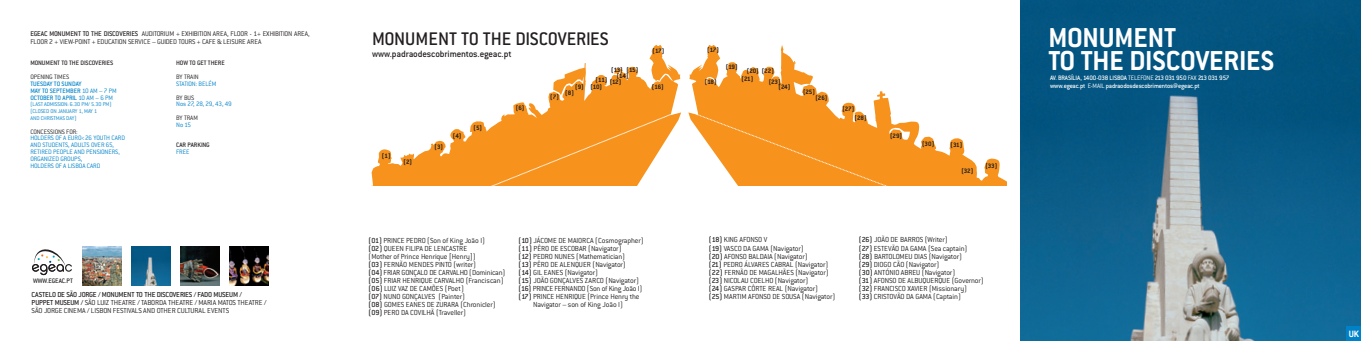
<style>
.page{position:relative;width:1361px;height:341px;background:#fff}
.page>*{position:absolute;margin:0;border:0;box-sizing:border-box;transform-origin:0 0}
.t1{font:700 30px/23px "Conduit ITC";letter-spacing:-.005em;color:#fff}
.t2{font:500 20px "Conduit ITC";color:#231f20}
.t3{font:500 10px "Conduit ITC";letter-spacing:-.015em;color:#231f20}
.t4{font:700 10px "Conduit ITC";color:#fff}
.t5{font:300 8px/8px "Conduit ITC";letter-spacing:-.015em;color:#231f20}
.t6{font:300 7.9px/7.9px "Conduit ITC";letter-spacing:-.005em;color:#231f20}
.t7{font:300 7.5px/8px "Conduit ITC";letter-spacing:-.015em;color:#231f20}
.t8{font:500 7.1px "Conduit ITC";color:#231f20}
.t9{font:300 7px/6.8px "Conduit ITC";letter-spacing:-.01em;color:#0082c8}
.t10{font:700 7px/7.4px "Conduit ITC";letter-spacing:-.04em;color:#231f20}
.t11{font:500 7px/8px "Conduit ITC";letter-spacing:-.03em;color:#fff}
.t12{font:500 7px/6.8px "Conduit ITC";color:#0082c8}
.t13{font:500 7px "Conduit ITC";color:#231f20}
.t14{font:300 7px "Conduit ITC";letter-spacing:-.02em;color:#231f20}
.t15{font:300 7px "Conduit ITC";letter-spacing:-.035em;color:#0082c8}
.t16{font:300 6px/6.8px "Conduit ITC";letter-spacing:-.01em;color:#0082c8}
.s1{font-weight:500}
.s2{font-weight:300}
</style>
<div class="page">
<svg style="left:781px;top:45px;width:225px;height:140px"></svg>
<svg style="left:371px;top:121px;width:110px;height:64px;fill:#f7931d"></svg>
<svg style="left:853px;top:110px;width:4px;height:3px"></svg>
<svg style="left:794px;top:82px;width:16px;height:13px"></svg>
<img style="left:1020px;top:0;width:341px;height:340px">
<svg style="left:781px;top:113px;width:144px;height:73px;background:#f79b2e"></svg>
<svg style="left:481px;top:45px;width:300px;height:141px"></svg>
<div style="left:1346px;top:326px;width:15px;height:14px;background:#0082c8"></div>
<svg style="left:32px;top:249px;width:40px;height:25px"></svg>
<img style="left:83px;top:246px;width:39px;height:39px">
<img style="left:132px;top:246px;width:39px;height:39px">
<img style="left:181px;top:246px;width:39px;height:39px">
<img style="left:230px;top:246px;width:39px;height:39px">
<p class="t7" style="left:30px;top:30px;width:281px"><span class="s1">EGEAC MONUMENT TO THE DISCOVERIES</span> AUDITORIUM + EXHIBITION AREA, FLOOR - 1+ EXHIBITION AREA,<br>FLOOR 2 + VIEW-POINT + EDUCATION SERVICE – GUIDED TOURS + CAFE &amp; LEISURE AREA</p>
<p class="t13" style="left:30px;top:60px;width:84px">MONUMENT TO THE DISCOVERIES</p>
<p class="t14" style="left:30px;top:74px;width:40px">OPENING TIMES</p>
<p class="t12" style="left:30px;top:81px;width:88px">TUESDAY TO SUNDAY<br>MAY TO SEPTEMBER <span class="s2">10 AM – 7 PM<br></span>OCTOBER TO APRIL <span class="s2">10 AM – 6 PM</span></p>
<p class="t16" style="left:30px;top:101px;width:83px">(LAST ADMISSION: 6.30 PM/ 5.30 PM) (CLOSED ON JANUARY 1, MAY 1<br>AND CHRISTMAS DAY)</p>
<p class="t14" style="left:30px;top:128px;width:49px">CONCESSIONS FOR:</p>
<p class="t9" style="left:30px;top:135px;width:96px">HOLDERS OF A EURO&lt;26 YOUTH CARD<br>AND STUDENTS, ADULTS OVER 65,<br>RETIRED PEOPLE AND PENSIONERS,<br>ORGANIZED GROUPS,<br>HOLDERS OF A LISBOA CARD</p>
<p class="t8" style="left:33px;top:277px;width:41px">WWW.EGEAC.PT</p>
<p class="t13" style="left:176px;top:60px;width:50px">HOW TO GET THERE</p>
<p class="t14" style="left:176px;top:74px;width:24px">BY TRAIN</p>
<p class="t9" style="left:176px;top:81px;width:42px">STATION: BELÉM</p>
<p class="t14" style="left:176px;top:94px;width:19px">BY BUS</p>
<p class="t15" style="left:176px;top:101px;width:57px">Nos 27, 28, 29, 43, 49</p>
<p class="t14" style="left:176px;top:115px;width:23px">BY TRAM</p>
<p class="t9" style="left:176px;top:121px;width:17px">No 15</p>
<p class="t13" style="left:176px;top:142px;width:35px">CAR PARKING</p>
<p class="t9" style="left:176px;top:149px;width:15px">FREE</p>
<p class="t6" style="left:32px;top:291px;width:236px"><span class="s1">CASTELO DE SÃO JORGE / MONUMENT TO THE DISCOVERIES / FADO MUSEUM /<br>PUPPET MUSEUM /</span> SÃO LUIZ THEATRE / TABORDA THEATRE / MARIA MATOS THEATRE /<br>SÃO JORGE CINEMA / LISBON FESTIVALS AND OTHER CULTURAL EVENTS</p>
<h2 class="t2" style="left:372px;top:30px;width:238px">MONUMENT TO THE DISCOVERIES</h2>
<p class="t3" style="left:372px;top:49px;width:141px">www.padraodescobrimentos.egeac.pt</p>
<p class="t10" style="left:610px;top:64px;width:15px;line-height:12.4px">(13) (12)</p>
<p class="t10" style="left:626px;top:66px;width:13px">(15)</p>
<p class="t10" style="left:617px;top:72px;width:13px">(14)</p>
<p class="t10" style="left:575px;top:76px;width:34px;text-indent:20px">(11) (9) (10)</p>
<p class="t10" style="left:565px;top:90px;width:10px">(8)</p>
<p class="t10" style="left:550px;top:94px;width:10px">(7)</p>
<p class="t10" style="left:652px;top:47px;width:13px">(17)</p>
<p class="t10" style="left:707px;top:47px;width:13px">(17)</p>
<p class="t10" style="left:652px;top:83px;width:13px">(16)</p>
<p class="t10" style="left:726px;top:63px;width:13px">(19)</p>
<p class="t10" style="left:741px;top:68px;width:34px;text-indent:5px">(20) (22) (21)</p>
<p class="t10" style="left:705px;top:78px;width:13px">(18)</p>
<p class="t10" style="left:769px;top:78px;width:13px">(23)</p>
<p class="t10" style="left:778px;top:83px;width:13px">(24)</p>
<p class="t10" style="left:803px;top:88px;width:14px">(25)</p>
<p class="t10" style="left:815px;top:95px;width:14px">(26)</p>
<h1 class="t1" style="left:1048px;top:28px;width:227px">MONUMENT<br>TO THE DISCOVERIES</h1>
<p class="t11" style="left:1050px;top:75px;width:181px">AV. BRASÍLIA, 1400-038 LISBOA <span class="s2">TELEFONE</span> 213 031 950 <span class="s2">FAX</span> 213 031 957 www.egeac.pt <span class="s2">E-MAIL</span> padraodosdescobrimentos@egeac.pt</p>
<p class="t10" style="left:516px;top:104px;width:10px">(6)</p>
<p class="t10" style="left:842px;top:105px;width:13px">(27)</p>
<p class="t10" style="left:854px;top:114px;width:14px">(28)</p>
<p class="t10" style="left:434px;top:143px;width:10px">(3)</p>
<p class="t10" style="left:453px;top:132px;width:10px">(4)</p>
<p class="t10" style="left:473px;top:124px;width:10px">(5)</p>
<p class="t10" style="left:890px;top:132px;width:14px">(29)</p>
<p class="t10" style="left:922px;top:141px;width:42px">(30) (31)</p>
<p class="t10" style="left:382px;top:152px;width:10px">(1)</p>
<p class="t10" style="left:403px;top:158px;width:10px">(2)</p>
<p class="t10" style="left:961px;top:168px;width:13px">(32)</p>
<p class="t10" style="left:985px;top:162px;width:14px">(33)</p>
<p class="t5" style="left:369px;top:236px;width:138px"><span class="s1">(01)</span> PRINCE PEDRO (Son of King João I)<br><span class="s1">(02)</span> QUEEN FILIPA DE LENCASTRE<br>(Mother of Prince Henrique [Henry])<br><span class="s1">(03)</span> FERNÃO MENDES PINTO (writer)<br><span class="s1">(04)</span> FRIAR GONÇALO DE CARVALHO (Dominican) <span class="s1">(05)</span> FRIAR HENRIQUE CARVALHO (Franciscan) <span class="s1">(06)</span> LUIZ VAZ DE CAMÕES (Poet)<br><span class="s1">(07)</span> NUNO GONÇALVES (Painter)<br><span class="s1">(08)</span> GOMES EANES DE ZURARA (Chronicler) <span class="s1">(09)</span> PERO DA COVILHÃ (Traveller)</p>
<p class="t5" style="left:518px;top:236px;width:126px"><span class="s1">(10)</span> JÁCOME DE MAIORCA (Cosmographer)</p>
<p class="t5" style="left:518px;top:244px;width:104px"><span class="s1">(11)</span> PÊRO DE ESCOBAR (Navigator)</p>
<p class="t5" style="left:518px;top:252px;width:108px"><span class="s1">(12)</span> PEDRO NUNES (Mathematician)</p>
<p class="t5" style="left:518px;top:260px;width:109px"><span class="s1">(13)</span> PÊRO DE ALENQUER (Navigator)</p>
<p class="t5" style="left:518px;top:268px;width:81px"><span class="s1">(14)</span> GIL EANES (Navigator)</p>
<p class="t5" style="left:518px;top:276px;width:122px"><span class="s1">(15)</span> JOÃO GONÇALVES ZARCO (Navigator)</p>
<p class="t5" style="left:518px;top:284px;width:125px"><span class="s1">(16)</span> PRINCE FERNANDO (Son of King João I)</p>
<p class="t5" style="left:518px;top:292px;width:123px"><span class="s1">(17)</span> PRINCE HENRIQUE (Prince Henry the</p>
<p class="t5" style="left:533px;top:300px;width:91px">Navigator – son of King João I)</p>
<p class="t5" style="left:709px;top:236px;width:128px"><span class="s1">(18)</span> KING AFONSO V<br><span class="s1">(19)</span> VASCO DA GAMA (Navigator)<br><span class="s1">(20)</span> AFONSO BALDAIA (Navigator)<br><span class="s1">(21)</span> PEDRO ÁLVARES CABRAL (Navigator) <span class="s1">(22)</span> FERNÃO DE MAGALHÃES (Navigator) <span class="s1">(23)</span> NICOLAU COELHO (Navigator)<br><span class="s1">(24)</span> GASPAR CÔRTE REAL (Navigator)<br><span class="s1">(25)</span> MARTIM AFONSO DE SOUSA (Navigator)</p>
<p class="t5" style="left:859px;top:236px;width:126px"><span class="s1">(26)</span> JOÃO DE BARROS (Writer)<br><span class="s1">(27)</span> ESTEVÃO DA GAMA (Sea captain)<br><span class="s1">(28)</span> BARTOLOMEU DIAS (Navigator)<br><span class="s1">(29)</span> DIOGO CÃO (Navigator)<br><span class="s1">(30)</span> ANTÓNIO ABREU (Navigator)<br><span class="s1">(31)</span> AFONSO DE ALBUQUERQUE (Governor) <span class="s1">(32)</span> FRANCISCO XAVIER (Missionary)<br><span class="s1">(33)</span> CRISTOVÃO DA GAMA (Captain)</p>
<p class="t4" style="left:1348px;top:329px;width:12px">UK</p>
</div>
